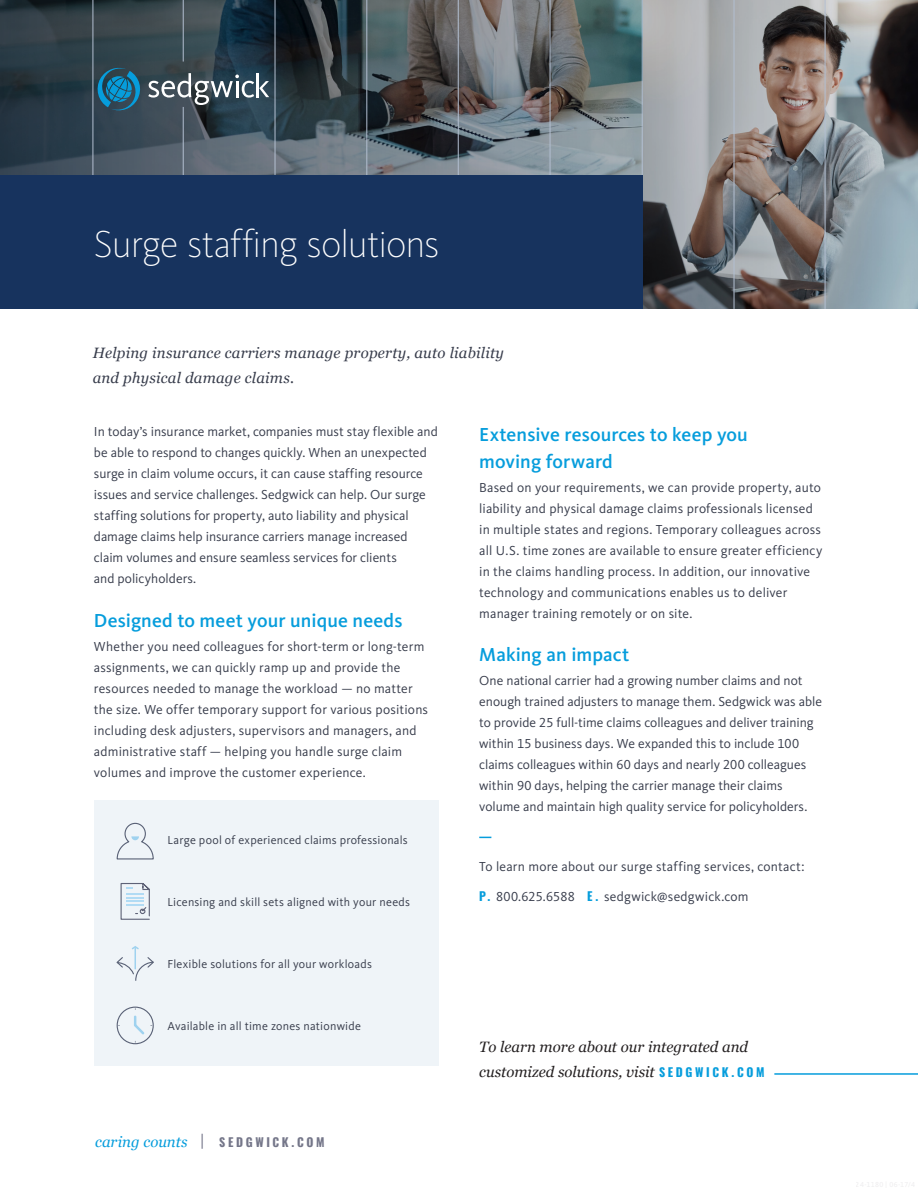
<style>
.page{position:relative;width:918px;height:1188px;background:#fff}
.page>*{position:absolute;margin:0;border:0;box-sizing:border-box;transform-origin:0 0}
.t1{font:200 39px "Kievit OT";letter-spacing:-.02em;color:#fff}
.t2{font:500 19.5px/27px "Kievit OT";letter-spacing:.005em;color:#069ddc}
.Intro{font:italic 15px/25.5px "Georgia";letter-spacing:.015em;color:#373c4b}
.Sign-off{font:italic 15px/25.5px "Georgia";color:#231f20}
.t3{font:italic 15px "Georgia";color:#069ddc}
.Body{font:13.5px/21px "Kievit OT";letter-spacing:.005em;color:#373c4b}
.I3{font:12px "Kievit OT";letter-spacing:.02em;color:#373c4b}
.s1{font-family:"Kievit OT";font-style:normal;color:#747689}
.s2{font-family:"Oswald";font-weight:700;font-style:normal;font-size:12px;color:#747689}
.s3{font-family:"Oswald";font-weight:700;font-size:12px;color:#069ddc}
.s4{font-family:"Oswald";font-weight:700;font-style:normal;font-size:12px;color:#069ddc}
</style>
<div class="page">
<img style="left:0;top:0;width:918px;height:309px">
<hr style="left:93px;top:0;width:1px;height:309px;background:#b3bfd1">
<hr style="left:183px;top:107px;width:1px;height:202px;background:#b3bfd1">
<hr style="left:183px;top:0;width:1px;height:62px;background:#b3bfd1">
<hr style="left:275px;top:0;width:1px;height:309px;background:#b3bfd1">
<hr style="left:367px;top:0;width:1px;height:309px;background:#b3bfd1">
<hr style="left:458px;top:0;width:1px;height:309px;background:#b3bfd1">
<hr style="left:550px;top:0;width:1px;height:309px;background:#b3bfd1">
<hr style="left:642px;top:0;width:1px;height:309px;background:#b3bfd1">
<hr style="left:734px;top:0;width:1px;height:309px;background:#b3bfd1">
<hr style="left:825px;top:0;width:1px;height:309px;background:#b3bfd1">
<div style="left:94px;top:801px;width:345px;height:265px;background:#eff4f8"></div>
<div style="left:0;top:175px;width:643px;height:134px;background:#17335e"></div>
<svg style="left:95px;top:66px;width:174px;height:47px;background:#425f6e"></svg>
<svg style="left:479px;top:837px;width:12px;height:1px"></svg>
<hr style="left:774px;top:1073px;width:144px;height:2px;background:#069ddc">
<svg style="left:116px;top:822px;width:38px;height:38px"></svg>
<svg style="left:116px;top:946px;width:38px;height:35px"></svg>
<div style="left:117px;top:1007px;width:37px;height:37px;border:1px solid #596176;border-radius:50%"></div>
<svg style="left:134px;top:1016px;width:10px;height:19px"></svg>
<svg style="left:120px;top:883px;width:30px;height:37px"></svg>
<h1 class="t1" style="left:94px;top:220px;width:347px">Surge staffing solutions</h1>
<p class="Intro" style="left:93px;top:339px;width:413px">Helping insurance carriers manage property, auto liability and physical damage claims.</p>
<p class="Body" style="left:94px;top:421px;width:345px">In today’s insurance market, companies must stay flexible and be able to respond to changes quickly. When an unexpected surge in claim volume occurs, it can cause staffing resource issues and service challenges. Sedgwick can help. Our surge staffing solutions for property, auto liability and physical damage claims help insurance carriers manage increased claim volumes and ensure seamless services for clients<br>and policyholders.</p>
<h2 class="t2" style="left:94px;top:606px;width:310px">Designed to meet your unique needs</h2>
<p class="Body" style="left:94px;top:635px;width:336px">Whether you need colleagues for short-term or long-term assignments, we can quickly ramp up and provide the resources needed to manage the workload — no matter the size. We offer temporary support for various positions including desk adjusters, supervisors and managers, and administrative staff — helping you handle surge claim volumes and improve the customer experience.</p>
<p class="I3" style="left:167px;top:833px;width:242px">Large pool of experienced claims professionals</p>
<p class="I3" style="left:167px;top:895px;width:244px">Licensing and skill sets aligned with your needs</p>
<p class="I3" style="left:167px;top:957px;width:206px">Flexible solutions for all your workloads</p>
<p class="I3" style="left:167px;top:1019px;width:195px">Available in all time zones nationwide</p>
<p class="t3" style="left:95px;top:1131px;width:231px">caring counts <span class="s1">|</span> <span class="s2">SEDGWICK.COM</span></p>
<h2 class="t2" style="left:479px;top:420px;width:270px">Extensive resources to keep you moving forward</h2>
<p class="Body" style="left:479px;top:476px;width:345px">Based on your requirements, we can provide property, auto liability and physical damage claims professionals licensed in multiple states and regions. Temporary colleagues across all U.S. time zones are available to ensure greater efficiency in the claims handling process. In addition, our innovative technology and communications enables us to deliver manager training remotely or on site.</p>
<h2 class="t2" style="left:479px;top:641px;width:152px">Making an impact</h2>
<p class="Body" style="left:479px;top:670px;width:344px">One national carrier had a growing number claims and not enough trained adjusters to manage them. Sedgwick was able to provide 25 full-time claims colleagues and deliver training within 15 business days. We expanded this to include 100 claims colleagues within 60 days and nearly 200 colleagues within 90 days, helping the carrier manage their claims volume and maintain high quality service for policyholders.</p>
<p class="Body" style="left:479px;top:856px;width:327px">To learn more about our surge staffing services, contact:</p>
<p class="Body" style="left:479px;top:886px;width:271px"><span class="s3">P.</span> 800.625.6588 <span class="s3">E .</span> sedgwick@sedgwick.com</p>
<p class="Sign-off" style="left:479px;top:1033px;width:287px">To learn more about our integrated and customized solutions, visit <span class="s4">S E D G W I C K . C O M</span></p>
</div>
